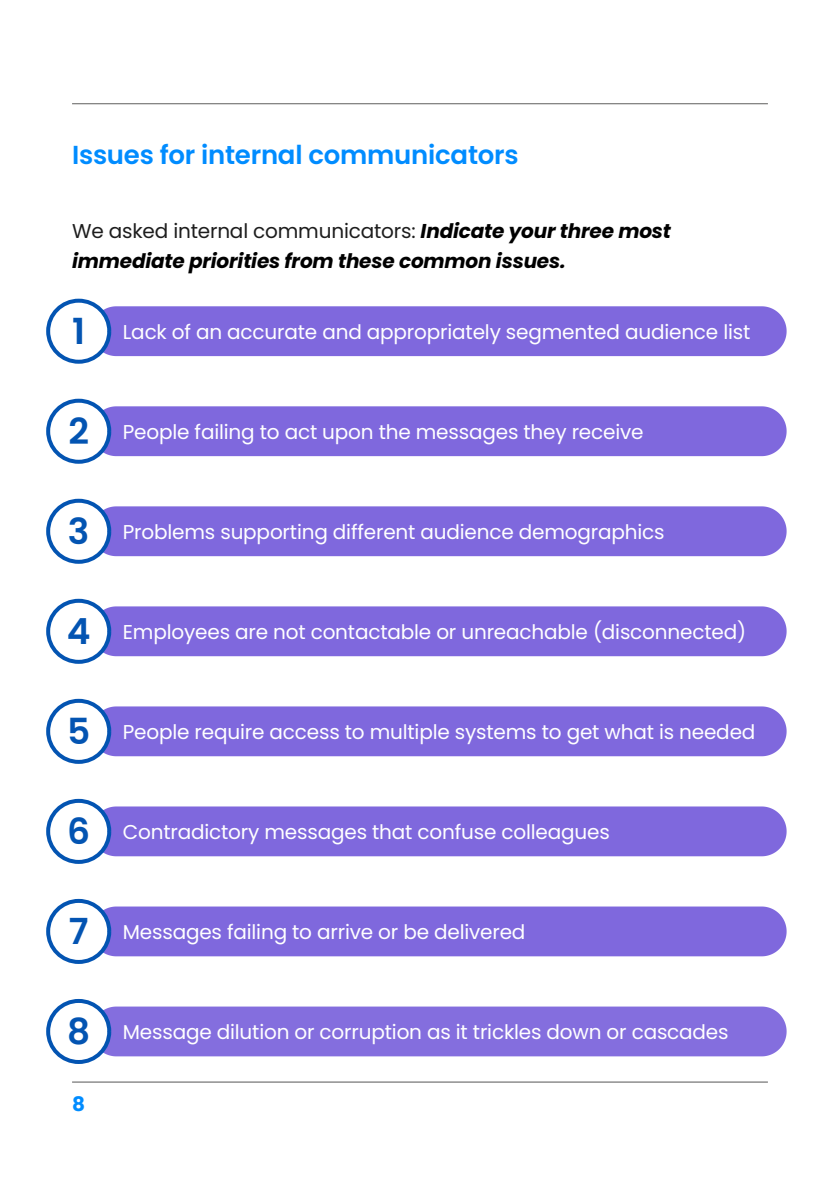
<style>
.page{position:relative;width:840px;height:1191px;background:#fff}
.page>*{position:absolute;margin:0;border:0;box-sizing:border-box;transform-origin:0 0}
.t1{font:600 36px "Poppins";color:#0354b2}
.t2{font:600 26px "Poppins";letter-spacing:-.01em;color:#008cff}
.t3{font:20px "Poppins";letter-spacing:-.01em;color:#fff}
.t4{font:italic 700 20px/30px "Poppins";letter-spacing:-.01em;color:#000}
.t5{font:700 20px "Poppins";color:#008cff}
.s1{font-weight:400;font-style:normal;color:#1d1d1d}
</style>
<div class="page">
<hr style="left:72px;top:1081px;width:695px;height:1px;background:#565655">
<hr style="left:72px;top:103px;width:695px;height:1px;background:#5f5f5e">
<div style="left:96px;top:306px;width:690px;height:50px;background:#7f68dd"></div>
<div style="left:96px;top:406px;width:690px;height:50px;background:#7f68dd"></div>
<div style="left:96px;top:506px;width:690px;height:50px;background:#7f68dd"></div>
<div style="left:96px;top:606px;width:690px;height:50px;background:#7f68dd"></div>
<div style="left:96px;top:706px;width:690px;height:50px;background:#7f68dd"></div>
<div style="left:96px;top:806px;width:690px;height:50px;background:#7f68dd"></div>
<div style="left:96px;top:906px;width:690px;height:50px;background:#7f68dd"></div>
<div style="left:96px;top:1006px;width:690px;height:50px;background:#846ede"></div>
<div style="left:48px;top:301px;width:61px;height:61px;background:#fff;border-radius:50%"></div>
<div style="left:46px;top:299px;width:65px;height:65px;border:4px solid #0354b2;border-radius:50%"></div>
<div style="left:48px;top:401px;width:61px;height:61px;background:#fff;border-radius:50%"></div>
<div style="left:46px;top:399px;width:65px;height:65px;border:4px solid #0354b2;border-radius:50%"></div>
<div style="left:48px;top:501px;width:61px;height:61px;background:#fff;border-radius:50%"></div>
<div style="left:46px;top:499px;width:65px;height:65px;border:4px solid #0354b2;border-radius:50%"></div>
<div style="left:48px;top:601px;width:61px;height:61px;background:#fff;border-radius:50%"></div>
<div style="left:46px;top:599px;width:65px;height:65px;border:4px solid #0354b2;border-radius:50%"></div>
<div style="left:48px;top:701px;width:61px;height:61px;background:#fff;border-radius:50%"></div>
<div style="left:46px;top:699px;width:65px;height:65px;border:4px solid #0354b2;border-radius:50%"></div>
<div style="left:48px;top:801px;width:61px;height:61px;background:#fff;border-radius:50%"></div>
<div style="left:46px;top:799px;width:65px;height:65px;border:4px solid #0354b2;border-radius:50%"></div>
<div style="left:48px;top:901px;width:61px;height:61px;background:#fff;border-radius:50%"></div>
<div style="left:46px;top:899px;width:65px;height:65px;border:4px solid #0354b2;border-radius:50%"></div>
<div style="left:48px;top:1001px;width:61px;height:61px;background:#fff;border-radius:50%"></div>
<div style="left:46px;top:999px;width:65px;height:65px;border:4px solid #0354b2;border-radius:50%"></div>
<h2 class="t2" style="left:72px;top:139px;width:448px">Issues for internal communicators</h2>
<p class="t4" style="left:72px;top:216px;width:600px"><span class="s1">We asked internal communicators:</span> Indicate your three most immediate priorities from these common issues.</p>
<h1 class="t1" style="left:72px;top:310px;width:15px">1</h1>
<h1 class="t1" style="left:68px;top:410px;width:22px">2</h1>
<h1 class="t1" style="left:68px;top:510px;width:23px">3</h1>
<h1 class="t1" style="left:67px;top:610px;width:25px">4</h1>
<h1 class="t1" style="left:67px;top:710px;width:25px">5</h1>
<h1 class="t1" style="left:67px;top:811px;width:24px">6</h1>
<h1 class="t1" style="left:69px;top:910px;width:21px">7</h1>
<h1 class="t1" style="left:67px;top:1011px;width:25px">8</h1>
<p class="t5" style="left:72px;top:1092px;width:14px">8</p>
<p class="t3" style="left:123px;top:320px;width:628px">Lack of an accurate and appropriately segmented audience list</p>
<p class="t3" style="left:123px;top:420px;width:522px">People failing to act upon the messages they receive</p>
<p class="t3" style="left:123px;top:520px;width:543px">Problems supporting different audience demographics</p>
<p class="t3" style="left:123px;top:620px;width:624px">Employees are not contactable or unreachable (disconnected)</p>
<p class="t3" style="left:123px;top:720px;width:633px">People require access to multiple systems to get what is needed</p>
<p class="t3" style="left:123px;top:820px;width:488px">Contradictory messages that confuse colleagues</p>
<p class="t3" style="left:123px;top:920px;width:404px">Messages failing to arrive or be delivered</p>
<p class="t3" style="left:123px;top:1020px;width:607px">Message dilution or corruption as it trickles down or cascades</p>
</div>
